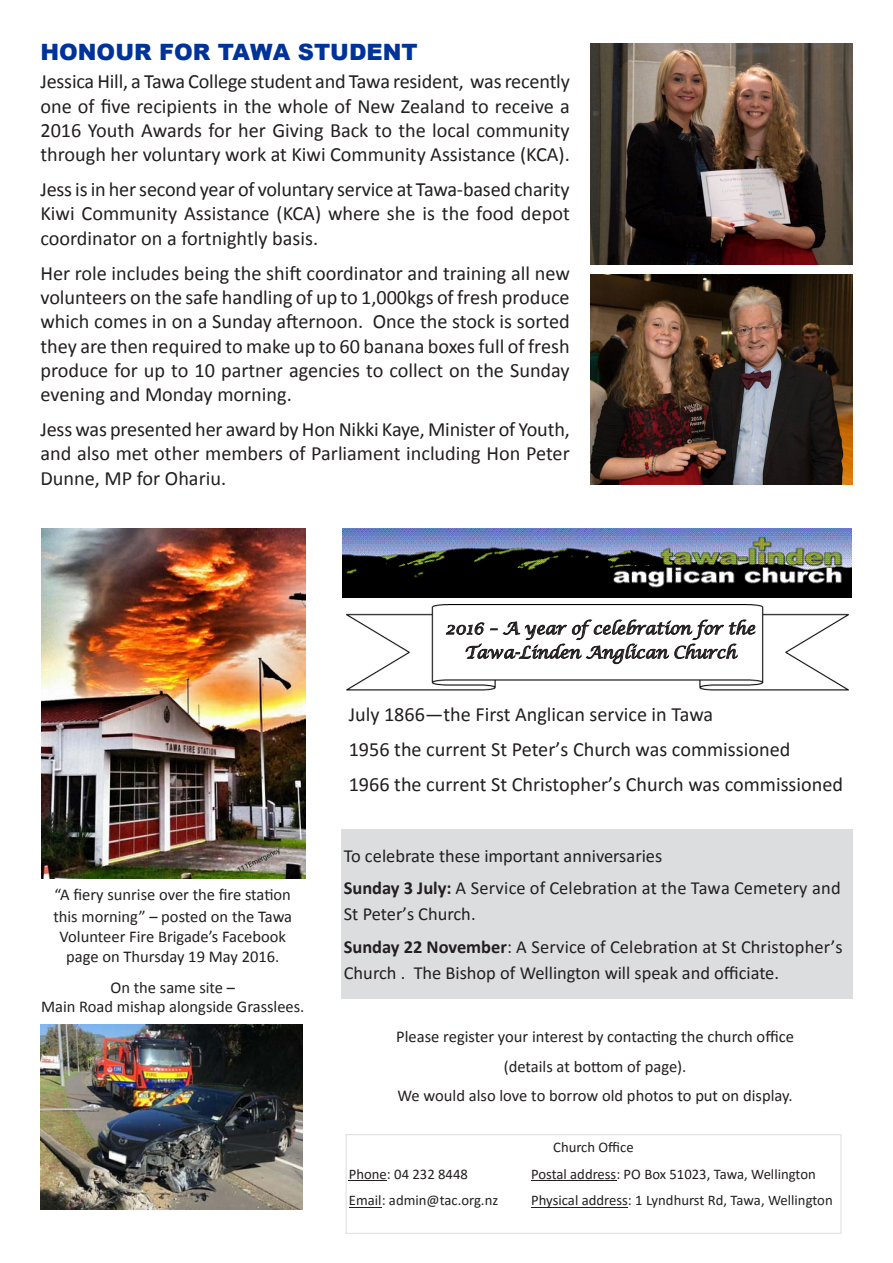
<style>
.page{position:relative;width:893px;height:1263px;background:#fff}
.page>*{position:absolute;margin:0;border:0;box-sizing:border-box;transform-origin:0 0}
.t1{font:900 22.5px "Arial";color:#039}
.t2{font:20.25px/24.3px "Calibri";color:#231f20;text-align:justify}
.t3{font:18.45px/32.2px "Calibri";color:#231f20}
.t4{font:16.5px/29.5px "Calibri";color:#231f20;text-align:center}
.t5{font:italic 16.5px/24px "Lucida Calligraphy";color:#231f20;text-align:center}
.t6{font:14.7px "Calibri";color:#231f20}
.s1{font-weight:700}
</style>
<div class="page">
<img style="left:346px;top:605px;width:502px;height:85px">
<svg style="left:446px;top:619px;width:309px;height:45px"></svg>
<div style="left:341px;top:829px;width:512px;height:169px;background:#dcdddf"></div>
<div style="left:346px;top:1134px;width:495px;height:99px;border:1px solid #dcdddf"></div>
<hr style="left:349px;top:1180px;width:38px;height:1px;background:#231f20">
<hr style="left:531px;top:1180px;width:85px;height:1px;background:#231f20">
<hr style="left:349px;top:1207px;width:33px;height:1px;background:#231f20">
<hr style="left:531px;top:1207px;width:97px;height:1px;background:#231f20">
<img style="left:342px;top:529px;width:510px;height:69px">
<img style="left:591px;top:44px;width:262px;height:220px">
<img style="left:591px;top:274px;width:261px;height:210px">
<img style="left:41px;top:529px;width:264px;height:350px">
<img style="left:40px;top:1024px;width:263px;height:186px">
<p class="t1" style="left:40px;top:35px;width:379px">HONOUR FOR TAWA STUDENT</p>
<p class="t2" style="left:40px;top:69px;width:531px">Jessica Hill, a Tawa College student and Tawa resident, was recently one of five recipients in the whole of New Zealand to receive a 2016 Youth Awards for her Giving Back to the local community through her voluntary work at Kiwi Community Assistance (KCA).</p>
<p class="t2" style="left:40px;top:176px;width:531px">Jess is in her second year of voluntary service at Tawa-based charity Kiwi Community Assistance (KCA) where she is the food depot coordinator on a fortnightly basis.</p>
<p class="t2" style="left:40px;top:260px;width:531px">Her role includes being the shift coordinator and training all new volunteers on the safe handling of up to 1,000kgs of fresh produce which comes in on a Sunday afternoon. Once the stock is sorted they are then required to make up to 60 banana boxes full of fresh produce for up to 10 partner agencies to collect on the Sunday evening and Monday morning.</p>
<p class="t2" style="left:40px;top:416px;width:531px">Jess was presented her award by Hon Nikki Kaye, Minister of Youth, and also met other members of Parliament including Hon Peter Dunne, MP for Ohariu.</p>
<p class="t5" style="left:445px;top:617px;width:311px">2016 – A year of celebration for the<br>Tawa-Linden Anglican Church</p>
<p class="t4" style="left:53px;top:883px;width:240px;line-height:22px;text-align:left">“A fiery sunrise over the fire station this morning” – posted on the Tawa</p>
<p class="t4" style="left:60px;top:921px;width:228px">Volunteer Fire Brigade’s Facebook</p>
<p class="t4" style="left:66px;top:941px;width:214px">page on Thursday 19 May 2016.</p>
<p class="t4" style="left:110px;top:971px;width:126px">On the same site –</p>
<p class="t4" style="left:41px;top:991px;width:265px">Main Road mishap alongside Grasslees.</p>
<p class="t2" style="left:349px;top:697px;width:496px;line-height:35px;text-align:left">July 1866—the First Anglican service in Tawa<br>1956 the current St Peter’s Church was commissioned<br>1966 the current St Christopher’s Church was commissioned</p>
<p class="t3" style="left:344px;top:839px;width:498px">To celebrate these important anniversaries<br><span class="s1">Sunday 3 July:</span> A Service of Celebration at the Tawa Cemetery and</p>
<p class="t3" style="left:344px;top:898px;width:500px">St Peter’s Church.<br><span class="s1">Sunday 22 November</span>: A Service of Celebration at St Christopher’s</p>
<p class="t3" style="left:344px;top:957px;width:437px">Church . The Bishop of Wellington will speak and officiate.</p>
<p class="t4" style="left:396px;top:1021px;width:399px">Please register your interest by contacting the church office (details at bottom of page).<br>We would also love to borrow old photos to put on display.</p>
<p class="t6" style="left:553px;top:1136px;width:82px">Church Office</p>
<p class="t6" style="left:349px;top:1163px;width:121px">Phone: 04 232 8448</p>
<p class="t6" style="left:531px;top:1163px;width:286px">Postal address: PO Box 51023, Tawa, Wellington</p>
<p class="t6" style="left:349px;top:1190px;width:151px">Email: admin@tac.org.nz</p>
<p class="t6" style="left:531px;top:1190px;width:303px">Physical address: 1 Lyndhurst Rd, Tawa, Wellington</p>
</div>
